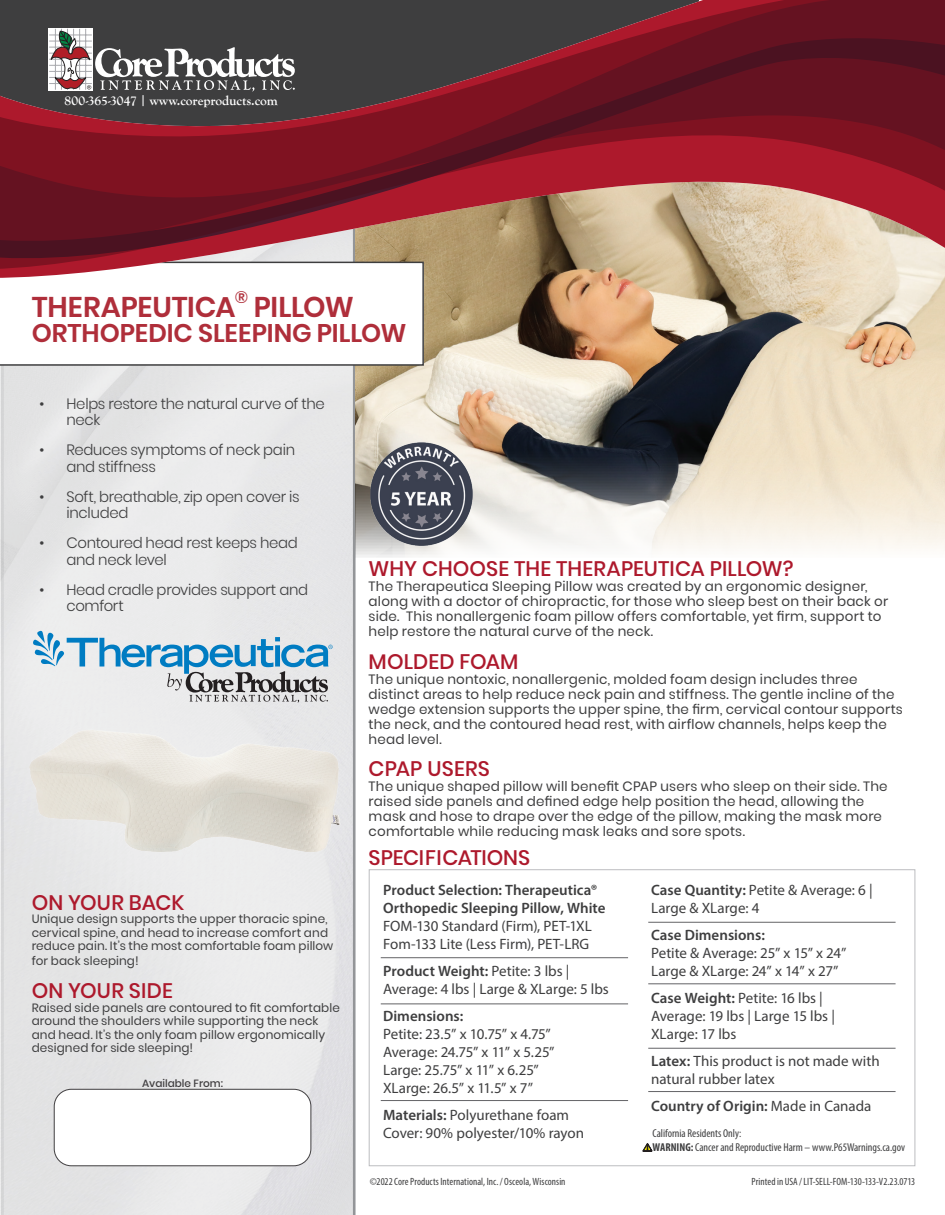
<style>
.page{position:relative;width:945px;height:1215px;background:#fff}
.page>*{position:absolute;margin:0;border:0;box-sizing:border-box;transform-origin:0 0}
.t1{font:600 28.5px "Poppins";letter-spacing:-.01em;color:#af2e3a}
.t2{font:600 25.5px "Poppins";letter-spacing:-.005em;color:#af2e3a}
.Body_Copy-Core-2017{font:500 21px "Poppins";letter-spacing:.005em;color:#ad192c}
.t3{font:600 16.65px "Poppins";color:#af2e3a}
.t4{font:15px/18px "Myriad Pro";color:#3e3e3f}
.t5{font:300 15px/16.5px "Poppins";letter-spacing:-.02em;color:#3e3e3f}
.t6{font:600 15px/18px "Myriad Pro";color:#3e3e3f}
.Body_Copy-Core-2017-2{font:13.5px/15px "Poppins";letter-spacing:.015em;color:#3e3e3f}
.t7{font:700 13.5px "Goudy Old Style T";color:#fff}
.Body_Copy-Core-2017-3{font:12px/13.5px "Poppins";letter-spacing:.01em;color:#3e3e3f}
.t8{font:condensed 11.4px/13.6px "Myriad Pro";color:#3e3e3f}
.t9{font:condensed 10.5px "Myriad Pro";letter-spacing:.005em;color:#3e3e3f}
.t10{font:500 10.5px "Poppins";color:#413f41}
.s1{font-weight:400}
.s2{font-weight:600}
.s3{font-weight:700}
</style>
<div class="page">
<div style="left:0;top:432px;width:353px;height:783px;background:#e7e7e8"></div>
<div style="left:54px;top:1089px;width:257px;height:77px;background:#fff;border-radius:17px"></div>
<div style="left:54px;top:1089px;width:257px;height:77px;border:1px solid #413f41;border-radius:17px"></div>
<img style="left:355px;top:432px;width:590px;height:126px">
<svg style="left:0;top:404px;width:945px;height:28px;background:#cac3b9"></svg>
<svg style="left:0;top:258px;width:945px;height:138px"></svg>
<svg style="left:0;top:0;width:945px;height:258px;background:#7c363b"></svg>
<div style="left:48px;top:28px;width:45px;height:62px;background:#fff"></div>
<hr style="left:49px;top:35px;width:43px;height:1px;background:#a8a9ad">
<hr style="left:49px;top:41px;width:43px;height:1px;background:#a8a9ad">
<hr style="left:49px;top:47px;width:43px;height:1px;background:#a8a9ad">
<hr style="left:49px;top:53px;width:43px;height:1px;background:#a8a9ad">
<hr style="left:49px;top:59px;width:43px;height:1px;background:#a8a9ad">
<hr style="left:49px;top:65px;width:43px;height:1px;background:#a8a9ad">
<hr style="left:49px;top:71px;width:43px;height:1px;background:#a8a9ad">
<hr style="left:49px;top:77px;width:43px;height:1px;background:#a8a9ad">
<hr style="left:49px;top:83px;width:43px;height:1px;background:#a8a9ad">
<hr style="left:85px;top:29px;width:1px;height:61px;background:#a8a9ad">
<hr style="left:79px;top:29px;width:1px;height:61px;background:#a8a9ad">
<hr style="left:73px;top:29px;width:1px;height:61px;background:#a8a9ad">
<hr style="left:67px;top:29px;width:1px;height:61px;background:#a8a9ad">
<hr style="left:61px;top:29px;width:1px;height:61px;background:#a8a9ad">
<hr style="left:55px;top:29px;width:1px;height:61px;background:#a8a9ad">
<svg style="left:50px;top:30px;width:245px;height:61px"></svg>
<div style="left:369px;top:869px;width:546px;height:297px;border:1px solid #bcbdc0"></div>
<hr style="left:381px;top:957px;width:247px;height:1px;background:#636366">
<hr style="left:381px;top:1004px;width:247px;height:1px;background:#636366">
<hr style="left:648px;top:922px;width:248px;height:1px;background:#636366">
<hr style="left:381px;top:1100px;width:247px;height:1px;background:#636366">
<hr style="left:648px;top:984px;width:248px;height:1px;background:#636366">
<hr style="left:648px;top:1048px;width:248px;height:1px;background:#636366">
<hr style="left:648px;top:1091px;width:248px;height:1px;background:#636366">
<svg style="left:642px;top:1143px;width:11px;height:9px"></svg>
<svg style="left:33px;top:631px;width:300px;height:72px;background:#b7cbd6"></svg>
<img style="left:14px;top:703px;width:339px;height:160px">
<img style="left:369px;top:442px;width:104px;height:104px">
<p class="t7" style="left:65px;top:93px;width:215px">800-365-3047 | www.coreproducts.com</p>
<p class="t1" style="left:32px;top:290px;width:205px">THERAPEUTICA</p>
<p class="t3" style="left:235px;top:287px;width:15px">®</p>
<p class="t1" style="left:254px;top:290px;width:102px">PILLOW</p>
<p class="t2" style="left:32px;top:318px;width:376px">ORTHOPEDIC SLEEPING PILLOW</p>
<p class="t5" style="left:66px;top:396px;width:260px;text-indent:-27px">• Helps restore the natural curve of the neck</p>
<p class="t5" style="left:66px;top:442px;width:230px;text-indent:-27px">• Reduces symptoms of neck pain and stiffness</p>
<p class="t5" style="left:66px;top:489px;width:235px;text-indent:-27px">• Soft, breathable, zip open cover is included</p>
<p class="t5" style="left:66px;top:535px;width:233px;text-indent:-27px">• Contoured head rest keeps head and neck level</p>
<p class="t5" style="left:66px;top:582px;width:243px;text-indent:-27px">• Head cradle provides support and comfort</p>
<p class="Body_Copy-Core-2017" style="left:32px;top:890px;width:154px">ON YOUR BACK</p>
<p class="Body_Copy-Core-2017-3" style="left:32px;top:912px;width:303px">Unique design supports the upper thoracic spine, cervical spine, and head to increase comfort and reduce pain. It’s the most comfortable foam pillow</p>
<p class="Body_Copy-Core-2017-3" style="left:32px;top:954px;width:108px">for back sleeping!</p>
<p class="Body_Copy-Core-2017" style="left:32px;top:979px;width:143px">ON YOUR SIDE</p>
<p class="Body_Copy-Core-2017-3" style="left:32px;top:1001px;width:310px">Raised side panels are contoured to fit comfortable around the shoulders while supporting the neck and head. It’s the only foam pillow ergonomically designed for side sleeping!</p>
<p class="t10" style="left:142px;top:1078px;width:83px">Available From:</p>
<p class="Body_Copy-Core-2017" style="left:369px;top:556px;width:426px">WHY CHOOSE THE THERAPEUTICA PILLOW?</p>
<p class="Body_Copy-Core-2017-2" style="left:369px;top:578px;width:521px">The Therapeutica Sleeping Pillow was created by an ergonomic designer, along with a doctor of chiropractic, for those who sleep best on their back or side. This nonallergenic foam pillow offers comfortable, yet firm, support to help restore the natural curve of the neck.</p>
<p class="Body_Copy-Core-2017" style="left:369px;top:649px;width:151px">MOLDED FOAM</p>
<p class="Body_Copy-Core-2017-2" style="left:369px;top:671px;width:536px">The unique nontoxic, nonallergenic, molded foam design includes three distinct areas to help reduce neck pain and stiffness. The gentle incline of the wedge extension supports the upper spine, the firm, cervical contour supports the neck, and the contoured head rest, with airflow channels, helps keep the head level.</p>
<p class="Body_Copy-Core-2017" style="left:369px;top:756px;width:123px">CPAP USERS</p>
<p class="Body_Copy-Core-2017-2" style="left:369px;top:779px;width:521px">The unique shaped pillow will benefit CPAP users who sleep on their side. The raised side panels and defined edge help position the head, allowing the mask and hose to drape over the edge of the pillow, making the mask more comfortable while reducing mask leaks and sore spots.</p>
<p class="Body_Copy-Core-2017" style="left:369px;top:845px;width:163px">SPECIFICATIONS</p>
<p class="t6" style="left:383px;top:880px;width:224px">Product Selection: Therapeutica®<br>Orthopedic Sleeping Pillow, White</p>
<p class="t4" style="left:383px;top:917px;width:210px">FOM-130 Standard (Firm), PET-1XL</p>
<p class="t4" style="left:383px;top:935px;width:208px">Fom-133 Lite (Less Firm), PET-LRG</p>
<p class="t6" style="left:383px;top:961px;width:188px">Product Weight: <span class="s1">Petite: 3 lbs |</span></p>
<p class="t4" style="left:383px;top:980px;width:227px">Average: 4 lbs | Large &amp; XLarge: 5 lbs</p>
<p class="t6" style="left:383px;top:1006px;width:82px">Dimensions:</p>
<p class="t4" style="left:383px;top:1025px;width:169px">Petite: 23.5” x 10.75” x 4.75”</p>
<p class="t4" style="left:383px;top:1043px;width:173px">Average: 24.75” x 11” x 5.25”</p>
<p class="t4" style="left:383px;top:1061px;width:157px">Large: 25.75” x 11” x 6.25”</p>
<p class="t4" style="left:383px;top:1079px;width:152px">XLarge: 26.5” x 11.5” x 7”</p>
<p class="t4" style="left:383px;top:1106px;width:188px"><span class="s2">Materials:</span> Polyurethane foam</p>
<p class="t4" style="left:383px;top:1124px;width:203px">Cover: 90% polyester/10% rayon</p>
<p class="t4" style="left:651px;top:881px;width:223px"><span class="s2">Case Quantity:</span> Petite &amp; Average: 6 |</p>
<p class="t4" style="left:651px;top:899px;width:110px">Large &amp; XLarge: 4</p>
<p class="t6" style="left:651px;top:925px;width:115px">Case Dimensions:</p>
<p class="t4" style="left:651px;top:944px;width:197px">Petite &amp; Average: 25” x 15” x 24”</p>
<p class="t4" style="left:651px;top:962px;width:189px">Large &amp; XLarge: 24” x 14” x 27”</p>
<p class="t4" style="left:651px;top:989px;width:173px"><span class="s2">Case Weight:</span> Petite: 16 lbs |</p>
<p class="t4" style="left:651px;top:1007px;width:185px">Average: 19 lbs | Large 15 lbs |</p>
<p class="t4" style="left:651px;top:1025px;width:87px">XLarge: 17 lbs</p>
<p class="t4" style="left:651px;top:1052px;width:230px"><span class="s2">Latex:</span> This product is not made with natural rubber latex</p>
<p class="t6" style="left:651px;top:1096px;width:222px">Country of Origin: <span class="s1">Made in Canada</span></p>
<p class="t8" style="left:653px;top:1127px;width:254px">California Residents Only:<br><span class="s3">WARNING:</span> Cancer and Reproductive Harm – www.P65Warnings.ca.gov</p>
<p class="t9" style="left:370px;top:1175px;width:197px">©2022 Core Products International, Inc. / Osceola, Wisconsin</p>
<p class="t9" style="left:752px;top:1175px;width:165px">Printed in USA / LIT-SELL-FOM-130-133-V2.23.0713</p>
</div>
